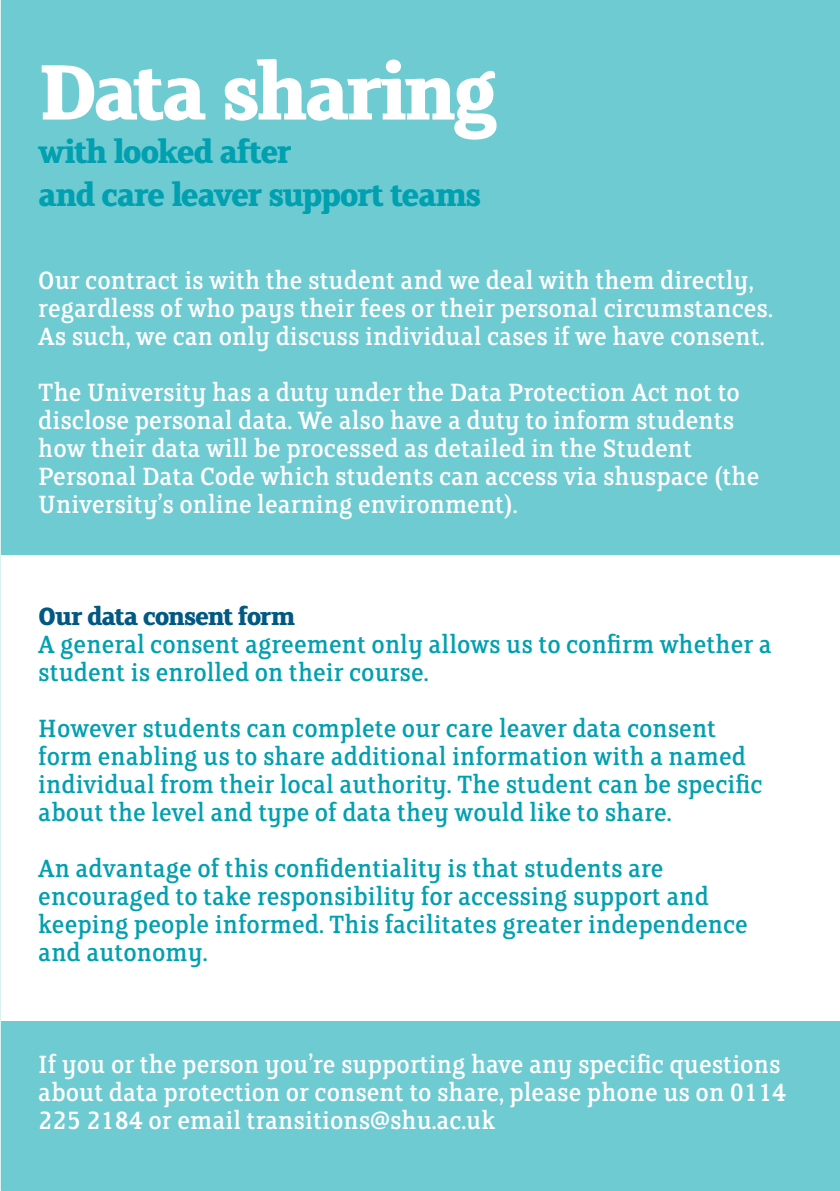
<style>
.page{position:relative;width:840px;height:1191px;background:#fff}
.page>*{position:absolute;margin:0;border:0;box-sizing:border-box;transform-origin:0 0}
.t1{font:700 88px "FS Clerkenwell";letter-spacing:-.05em;color:#fff}
.t2{font:700 36px "FS Clerkenwell";letter-spacing:-.045em;color:#00a0b0}
.t3{font:28px/28px "FS Clerkenwell";color:#fff}
.t4{font:28px/28px "FS Clerkenwell";color:#00a0b0}
.t5{font:700 28px "FS Clerkenwell";letter-spacing:-.05em;color:#005983}
</style>
<div class="page">
<div style="left:1px;top:0;width:838px;height:1191px;background:#6fcbd2"></div>
<div style="left:0;top:556px;width:839px;height:464px;background:#fff"></div>
<p class="t1" style="left:38px;top:41px;width:462px">Data sharing</p>
<p class="t2" style="left:38px;top:131px;width:254px">with looked after</p>
<p class="t2" style="left:38px;top:174px;width:444px">and care leaver support teams</p>
<p class="t3" style="left:38px;top:266px;width:716px">Our contract is with the student and we deal with them directly,</p>
<p class="t3" style="left:38px;top:294px;width:735px">regardless of who pays their fees or their personal circumstances.<br>As such, we can only discuss individual cases if we have consent.</p>
<p class="t3" style="left:38px;top:378px;width:722px">The University has a duty under the Data Protection Act not to disclose personal data. We also have a duty to inform students how their data will be processed as detailed in the Student Personal Data Code which students can access via shuspace (the University’s online learning environment).</p>
<p class="t5" style="left:38px;top:600px;width:258px">Our data consent form</p>
<p class="t4" style="left:38px;top:630px;width:734px">A general consent agreement only allows us to confirm whether a student is enrolled on their course.</p>
<p class="t4" style="left:38px;top:714px;width:725px">However students can complete our care leaver data consent form enabling us to share additional information with a named individual from their local authority. The student can be specific about the level and type of data they would like to share.</p>
<p class="t4" style="left:38px;top:854px;width:710px">An advantage of this confidentiality is that students are encouraged to take responsibility for accessing support and keeping people informed. This facilitates greater independence and autonomy.</p>
<p class="t3" style="left:38px;top:1050px;width:749px">If you or the person you’re supporting have any specific questions about data protection or consent to share, please phone us on 0114<br>225 2184 or email transitions@shu.ac.uk</p>
</div>
